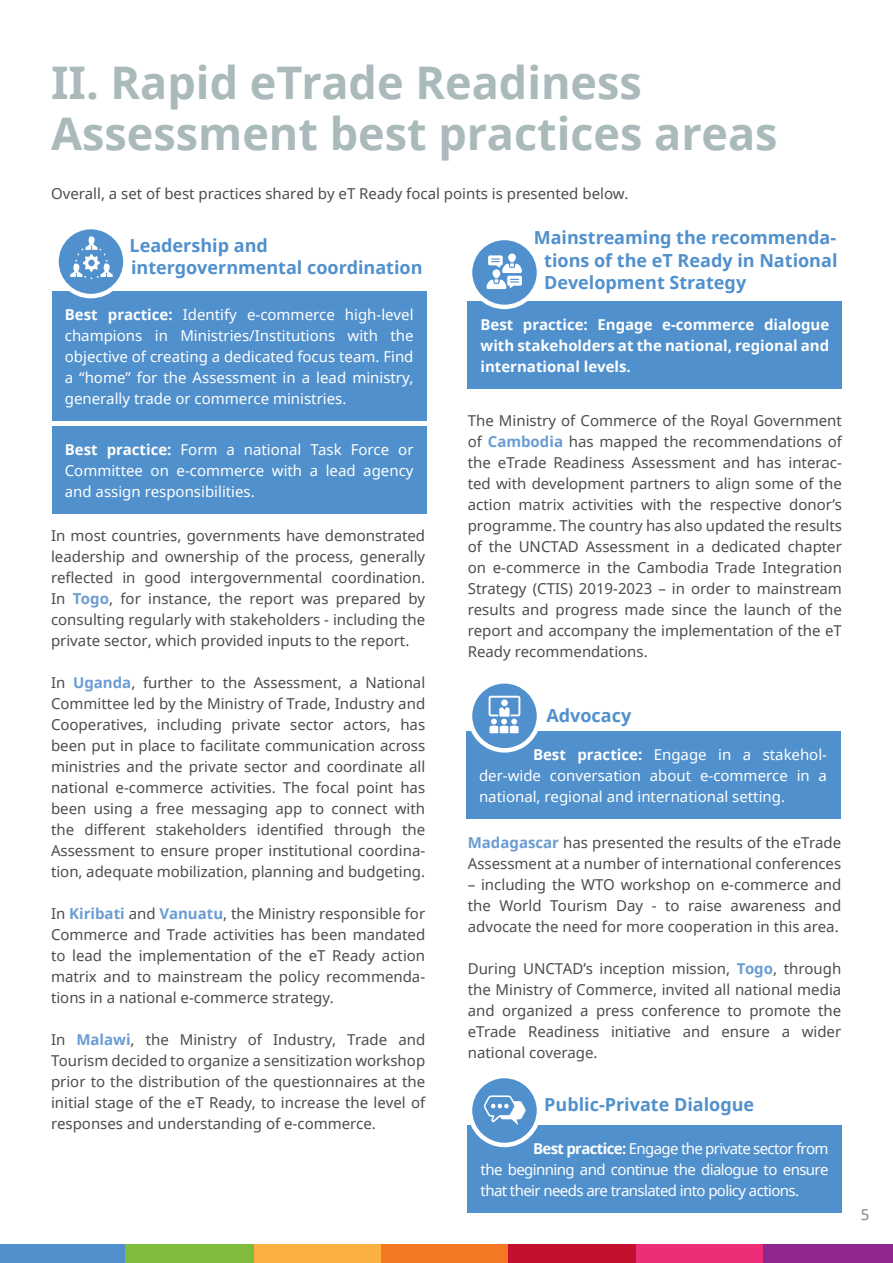
<style>
.page{position:relative;width:893px;height:1263px;background:#fff}
.page>*{position:absolute;margin:0;border:0;box-sizing:border-box;transform-origin:0 0}
.t1{font:700 45px/51px "Noto Sans";color:#aab9ba}
.t2{font:700 18px/22.5px "Noto Sans";color:#5090cc}
.t3{font:15px/21px "Noto Sans";color:#4b4c4d;text-align:justify}
.t4{font:15px/21px "Noto Sans";color:#fff;text-align:justify}
.t5{font:700 15px/21px "Noto Sans";color:#fff;text-align:justify}
.t6{font:15px "Noto Sans";color:#7f8182}
.s1{font-weight:700}
.s2{font-weight:700;color:#6a9cd3}
</style>
<div class="page">
<div style="left:0;top:1244px;width:127px;height:19px;background:#5090cc"></div>
<div style="left:125px;top:1244px;width:130px;height:19px;background:#80bc3c"></div>
<div style="left:255px;top:1244px;width:127px;height:19px;background:#fbb03f"></div>
<div style="left:381px;top:1244px;width:128px;height:19px;background:#f47721"></div>
<div style="left:508px;top:1244px;width:128px;height:19px;background:#c3102f"></div>
<div style="left:636px;top:1244px;width:128px;height:19px;background:#ee2d77"></div>
<div style="left:763px;top:1244px;width:130px;height:19px;background:#90268f"></div>
<div style="left:52px;top:291px;width:374px;height:130px;background:#5090cc"></div>
<div style="left:52px;top:426px;width:374px;height:88px;background:#5090cc"></div>
<div style="left:468px;top:301px;width:374px;height:88px;background:#5090cc"></div>
<svg style="left:56px;top:227px;width:69px;height:69px;fill:#5090cc"></svg>
<div style="left:54px;top:225px;width:74px;height:73px;border:4px solid #fff;border-radius:50%"></div>
<svg style="left:470px;top:238px;width:69px;height:69px;background:#669ed2"></svg>
<div style="left:468px;top:236px;width:73px;height:73px;border:4px solid #fff;border-radius:50%"></div>
<div style="left:466px;top:731px;width:374px;height:88px;background:#5090cc"></div>
<svg style="left:470px;top:681px;width:69px;height:69px;fill:#5090cc"></svg>
<div style="left:468px;top:679px;width:73px;height:73px;border:4px solid #fff;border-radius:50%"></div>
<svg style="left:487px;top:255px;width:35px;height:34px"></svg>
<svg style="left:70px;top:236px;width:43px;height:43px"></svg>
<svg style="left:489px;top:696px;width:31px;height:37px"></svg>
<div style="left:468px;top:1125px;width:374px;height:88px;background:#5090cc"></div>
<svg style="left:470px;top:1076px;width:69px;height:69px;fill:#5090cc"></svg>
<div style="left:468px;top:1074px;width:73px;height:73px;border:4px solid #fff;border-radius:50%"></div>
<svg style="left:483px;top:1095px;width:43px;height:30px"></svg>
<h1 class="t1" style="left:51px;top:56px;width:728px">II. Rapid eTrade Readiness<br>Assessment best practices areas</h1>
<p class="t3" style="left:51px;top:183px;width:579px">Overall, a set of best practices shared by eT Ready focal points is presented below.</p>
<p class="t2" style="left:130px;top:233px;width:294px">Leadership and intergovernmental coordination</p>
<p class="t2" style="left:544px;top:226px;width:295px;text-align:justify;text-indent:-10px">Mainstreaming the recommenda&shy;tions of the eT Ready in National Development Strategy</p>
<p class="t4" style="left:65px;top:303px;width:350px"><span class="s1">Best practice:</span> Identify e-commerce high-level champions in Ministries/Institutions with the objective of creating a dedicated focus team. Find a “home” for the Assessment in a lead ministry, generally trade or commerce ministries.</p>
<p class="t4" style="left:65px;top:439px;width:350px"><span class="s1">Best practice:</span> Form a national Task Force or Committee on e-commerce with a lead agency and assign responsibilities.</p>
<p class="t5" style="left:480px;top:313px;width:350px">Best practice: Engage e-commerce dialogue with stakeholders at the national, regional and international levels.</p>
<p class="t3" style="left:468px;top:409px;width:376px">The Ministry of Commerce of the Royal Government of <span class="s2">Cambodia</span> has mapped the recommendations of the eTrade Readiness Assessment and has interac&shy;ted with development partners to align some of the action matrix activities with the respective donor’s programme. The country has also updated the results of the UNCTAD Assessment in a dedicated chapter on e-commerce in the Cambodia Trade Integration Strategy (CTIS) 2019-2023 – in order to mainstream results and progress made since the launch of the report and accompany the implementation of the eT Ready recommendations.</p>
<p class="t3" style="left:51px;top:525px;width:376px">In most countries, governments have demonstrated leadership and ownership of the process, generally reflected in good intergovernmental coordination.<br>In <span class="s2">Togo</span>, for instance, the report was prepared by consulting regularly with stakeholders - including the private sector, which provided inputs to the report.</p>
<p class="t3" style="left:51px;top:672px;width:376px">In <span class="s2">Uganda</span>, further to the Assessment, a National Committee led by the Ministry of Trade, Industry and Cooperatives, including private sector actors, has been put in place to facilitate communication across ministries and the private sector and coordinate all national e-commerce activities. The focal point has been using a free messaging app to connect with the different stakeholders identified through the Assessment to ensure proper institutional coordina&shy;tion, adequate mobilization, planning and budgeting.</p>
<p class="t3" style="left:51px;top:903px;width:376px">In <span class="s2">Kiribati</span> and <span class="s2">Vanuatu</span>, the Ministry responsible for Commerce and Trade activities has been mandated to lead the implementation of the eT Ready action matrix and to mainstream the policy recommenda&shy;tions in a national e-commerce strategy.</p>
<p class="t3" style="left:51px;top:1029px;width:376px">In <span class="s2">Malawi</span>, the Ministry of Industry, Trade and Tourism decided to organize a sensitization workshop prior to the distribution of the questionnaires at the initial stage of the eT Ready, to increase the level of responses and understanding of e-commerce.</p>
<p class="t2" style="left:546px;top:703px;width:86px">Advocacy</p>
<p class="t4" style="left:479px;top:743px;width:350px;text-indent:54px"><span class="s1">Best practice:</span> Engage in a stakehol&shy;der-wide conversation about e-commerce in a national, regional and international setting.</p>
<p class="t3" style="left:468px;top:831px;width:375px"><span class="s2">Madagascar</span> has presented the results of the eTrade<br>Assessment at a number of international conferences</p>
<p class="t3" style="left:468px;top:873px;width:375px">– including the WTO workshop on e-commerce and the World Tourism Day - to raise awareness and advocate the need for more cooperation in this area.</p>
<p class="t3" style="left:468px;top:957px;width:375px">During UNCTAD’s inception mission, <span class="s2">Togo</span>, through the Ministry of Commerce, invited all national media and organized a press conference to promote the eTrade Readiness initiative and ensure a wider national coverage.</p>
<p class="t2" style="left:544px;top:1093px;width:211px">Public-Private Dialogue</p>
<p class="t4" style="left:480px;top:1137px;width:349px;text-indent:52px"><span class="s1">Best practice:</span> Engage the private sector from the beginning and continue the dialogue to ensure that their needs are translated into policy actions.</p>
<p class="t6" style="left:861px;top:1204px;width:10px">5</p>
</div>
